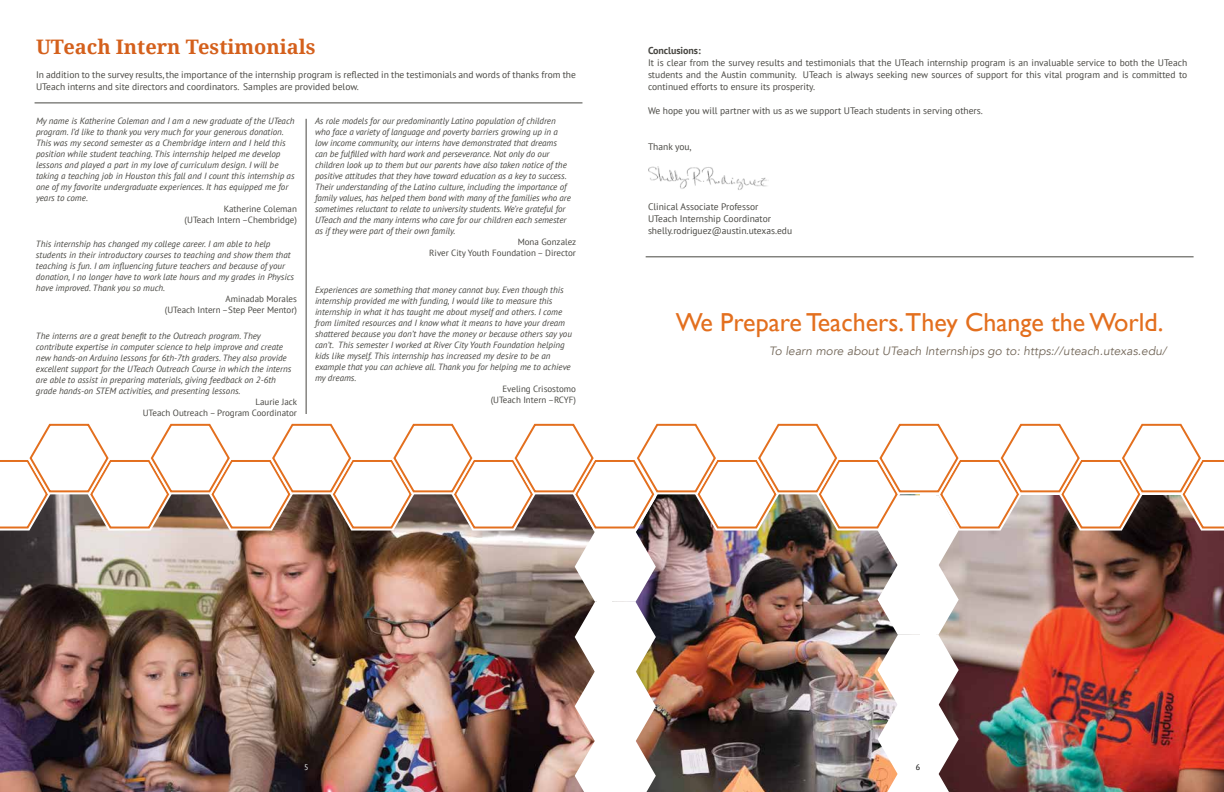
<style>
.page{position:relative;width:1224px;height:792px;background:#fff}
.page>*{position:absolute;margin:0;border:0;box-sizing:border-box;transform-origin:0 0}
.t1{font:26px "Gill Sans";color:#e36f1e}
.t2{font:700 20px "Droid Serif";color:#d4601c}
.t3{font:italic 12px "Avenir";letter-spacing:.005em;color:#726658}
.t4{font:700 10px "PT Sans";letter-spacing:-.005em;color:#484742}
.t5{font:9.5px/12px "PT Sans";color:#484742}
.t6{font:italic 9px/11px "PT Sans";color:#484742}
.t7{font:9px/11px "PT Sans";color:#484742;text-align:right}
.t8{font:8px "PT Sans";color:#fff}
.t9{font:8px "PT Sans";color:#000}
</style>
<div class="page">
<hr style="left:306px;top:119px;width:1px;height:295px;background:#484742">
<img style="left:648px;top:166px;width:121px;height:24px">
<img style="left:0;top:423px;width:1224px;height:369px">
<hr style="left:35px;top:103px;width:547px;height:1px;background:#484742">
<hr style="left:646px;top:257px;width:548px;height:1px;background:#484742">
<h2 class="t2" style="left:36px;top:35px;width:281px">UTeach Intern Testimonials</h2>
<p class="t5" style="left:36px;top:68px;width:542px">In addition to the survey results, the importance of the internship program is reflected in the testimonials and words of thanks from the<br>UTeach interns and site directors and coordinators. Samples are provided below.</p>
<p class="t6" style="left:36px;top:115px;width:260px">My name is Katherine Coleman and I am a new graduate of the UTeach program. I’d like to thank you very much for your generous donation.<br>This was my second semester as a Chembridge intern and I held this position while student teaching. This internship helped me develop lessons and played a part in my love of curriculum design. I will be taking a teaching job in Houston this fall and I count this internship as one of my favorite undergraduate experiences. It has equipped me for years to come.</p>
<p class="t7" style="left:185px;top:203px;width:114px">Katherine Coleman<br>(UTeach Intern –Chembridge)</p>
<p class="t6" style="left:315px;top:115px;width:258px">As role models for our predominantly Latino population of children who face a variety of language and poverty barriers growing up in a low income community, our interns have demonstrated that dreams can be fulfilled with hard work and perseverance. Not only do our children look up to them but our parents have also taken notice of the positive attitudes that they have toward education as a key to success.<br>Their understanding of the Latino culture, including the importance of family values, has helped them bond with many of the families who are sometimes reluctant to relate to university students. We’re grateful for UTeach and the many interns who care for our children each semester as if they were part of their own family.</p>
<p class="t7" style="left:429px;top:236px;width:149px">Mona Gonzalez<br>River City Youth Foundation – Director</p>
<p class="t6" style="left:36px;top:238px;width:260px">This internship has changed my college career. I am able to help students in their introductory courses to teaching and show them that teaching is fun. I am influencing future teachers and because of your donation, I no longer have to work late hours and my grades in Physics have improved. Thank you so much.</p>
<p class="t7" style="left:165px;top:293px;width:134px">Aminadab Morales<br>(UTeach Intern –Step Peer Mentor)</p>
<p class="t6" style="left:36px;top:330px;width:257px">The interns are a great benefit to the Outreach program. They contribute expertise in computer science to help improve and create new hands-on Arduino lessons for 6th-7th graders. They also provide excellent support for the UTeach Outreach Course in which the interns are able to assist in preparing materials, giving feedback on 2-6th grade hands-on STEM activities, and presenting lessons.</p>
<p class="t7" style="left:143px;top:396px;width:156px">Laurie Jack<br>UTeach Outreach – Program Coordinator</p>
<p class="t6" style="left:315px;top:284px;width:259px">Experiences are something that money cannot buy. Even though this internship provided me with funding, I would like to measure this internship in what it has taught me about myself and others. I come from limited resources and I know what it means to have your dream shattered because you don’t have the money or because others say you can’t. This semester I worked at River City Youth Foundation helping kids like myself. This internship has increased my desire to be an example that you can achieve all. Thank you for helping me to achieve my dreams.</p>
<p class="t7" style="left:491px;top:383px;width:87px">Eveling Crisostomo (UTeach Intern –RCYF)</p>
<p class="t4" style="left:648px;top:44px;width:54px">Conclusions:</p>
<p class="t5" style="left:648px;top:56px;width:541px;text-align:justify">It is clear from the survey results and testimonials that the UTeach internship program is an invaluable service to both the UTeach students and the Austin community. UTeach is always seeking new sources of support for this vital program and is committed to continued efforts to ensure its prosperity.</p>
<p class="t5" style="left:648px;top:104px;width:336px">We hope you will partner with us as we support UTeach students in serving others.</p>
<p class="t5" style="left:648px;top:140px;width:45px">Thank you,</p>
<p class="t5" style="left:648px;top:200px;width:146px">Clinical Associate Professor<br>UTeach Internship Coordinator shelly.rodriguez@austin.utexas.edu</p>
<h1 class="t1" style="left:676px;top:307px;width:489px">We Prepare Teachers.They Change the World.</h1>
<h3 class="t3" style="left:769px;top:344px;width:399px">To learn more about UTeach Internships go to: https://uteach.utexas.edu/</h3>
<p class="t8" style="left:304px;top:762px;width:6px">5</p>
<p class="t9" style="left:916px;top:762px;width:6px">6</p>
</div>
